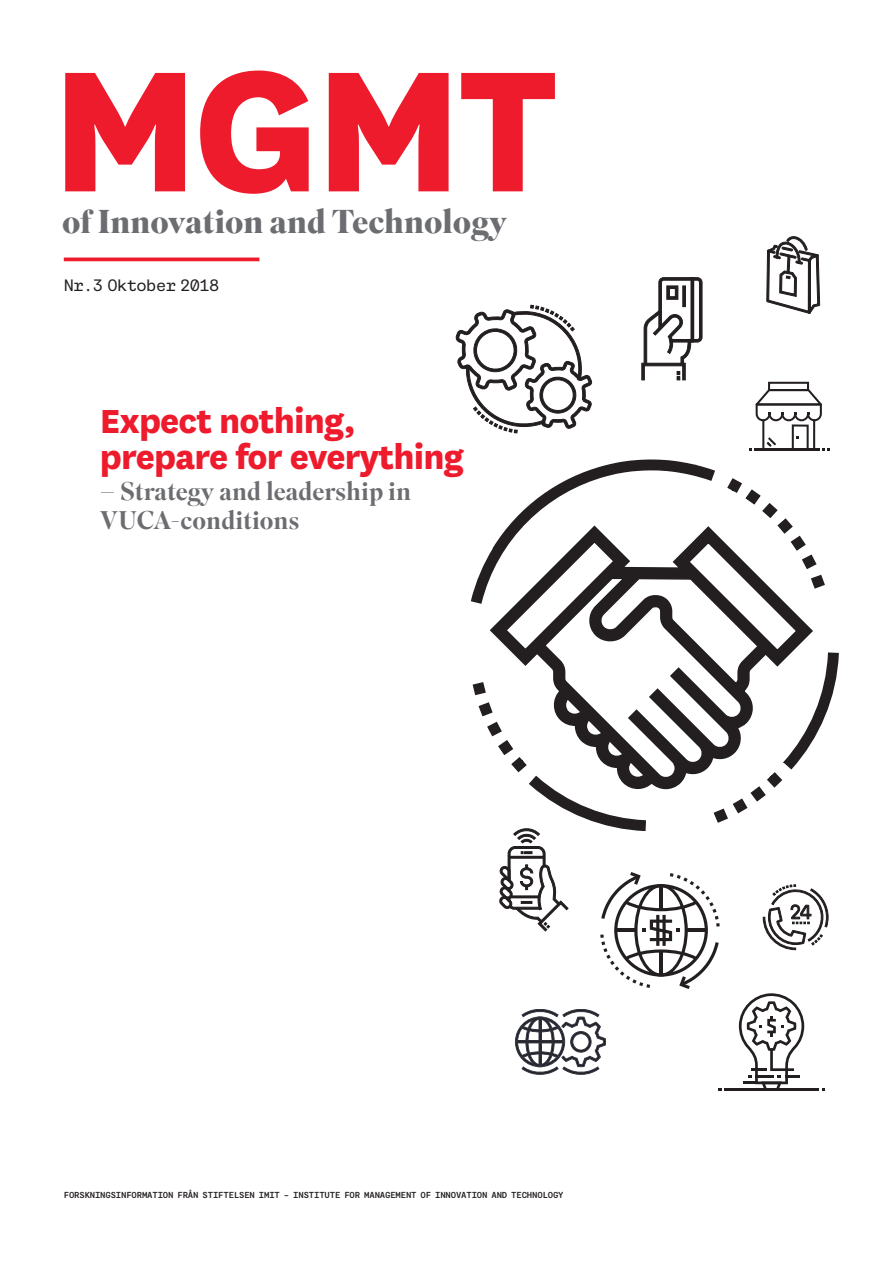
<style>
.page{position:relative;width:893px;height:1263px;background:#fff}
.page>*{position:absolute;margin:0;border:0;box-sizing:border-box;transform-origin:0 0}
.t1{font:800 201px "National";color:#ee1b2d}
.t2{font:800 39px "National";letter-spacing:-.02em;color:#ee1b2d}
.t3{font:700 33px "Superior Title";color:#6c6d70}
.t4{font:500 25.5px/28.5px "Superior Title";color:#6c6d70}
.FaktaRuta{font:16.5px "Martha";letter-spacing:-.03em;color:#231f20}
.FaktaRuta-2{font:700 8.7px "Martha";letter-spacing:-.02em;color:#231f20}
</style>
<div class="page">
<svg style="left:64px;top:257px;width:195px;height:4px"></svg>
<svg style="left:749px;top:382px;width:81px;height:68px"></svg>
<svg style="left:766px;top:236px;width:54px;height:78px"></svg>
<svg style="left:641px;top:277px;width:61px;height:103px"></svg>
<div style="left:682px;top:286px;width:4px;height:21px;border:1px solid #231f20"></div>
<svg style="left:489px;top:534px;width:324px;height:118px"></svg>
<svg style="left:471px;top:459px;width:245px;height:146px"></svg>
<svg style="left:726px;top:478px;width:99px;height:112px"></svg>
<svg style="left:472px;top:652px;width:367px;height:439px"></svg>
<svg style="left:456px;top:305px;width:136px;height:128px"></svg>
<p class="t1" style="left:50px;top:-15px;width:508px">MGMT</p>
<p class="t3" style="left:62px;top:201px;width:447px">of Innovation and Technology</p>
<p class="FaktaRuta" style="left:64px;top:275px;width:157px">Nr. 3 Oktober 2018</p>
<p class="t2" style="left:100px;top:392px;width:257px">Expect nothing,</p>
<p class="t2" style="left:100px;top:428px;width:365px">prepare for everything</p>
<p class="t4" style="left:100px;top:478px;width:313px">– Strategy and leadership in<br>VUCA-conditions</p>
<p class="FaktaRuta-2" style="left:64px;top:1190px;width:501px">FORSKNINGSINFORMATION FRÅN STIFTELSEN IMIT – INSTITUTE FOR MANAGEMENT OF INNOVATION AND TECHNOLOGY</p>
</div>
